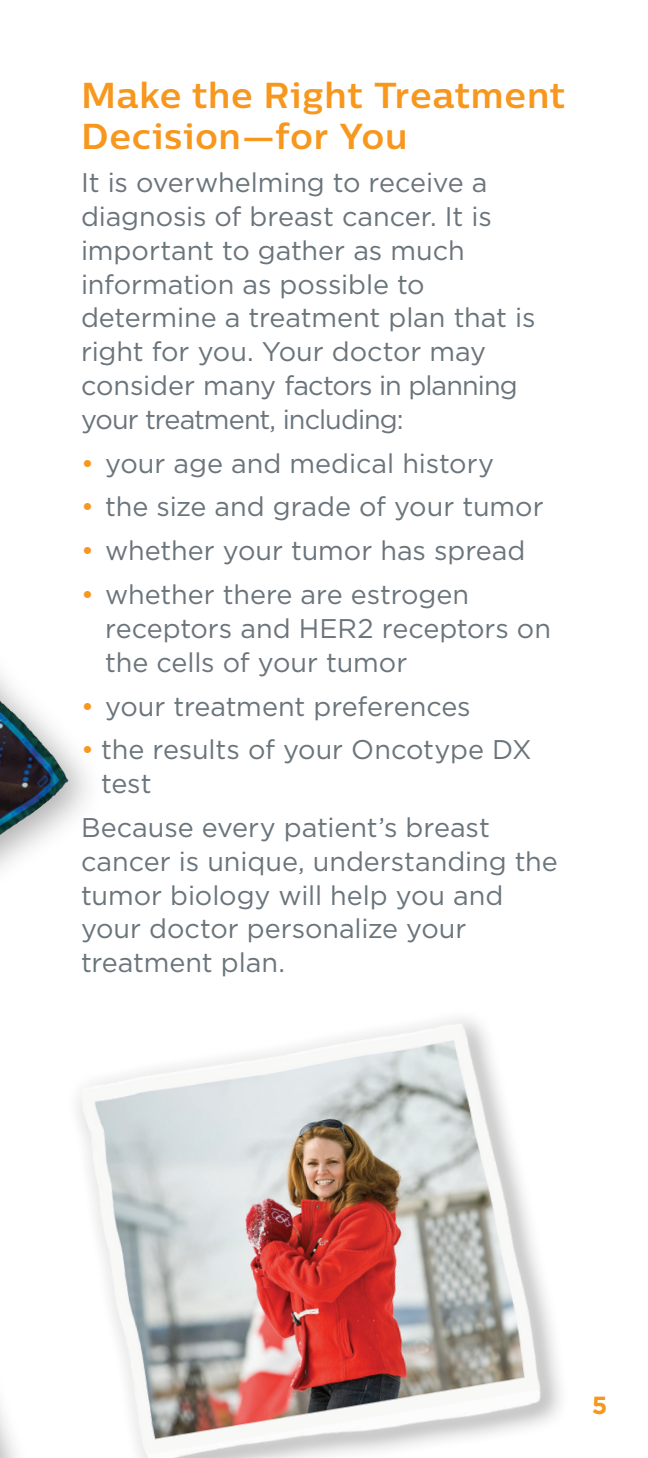
<style>
.page{position:relative;width:648px;height:1458px;background:#fff}
.page>*{position:absolute;margin:0;border:0;box-sizing:border-box;transform-origin:0 0}
.Subheading_PMS144{font:700 36px/40.5px "Centrale Sans";letter-spacing:-.005em;color:#f7971d}
.Body{font:27px/33.8px "Gotham";letter-spacing:-.01em;color:#6a747b}
.Bullet_Body{font:27px/33.8px "Gotham";color:#6a747b}
.Body_Last{font:27px/33.8px "Gotham";color:#6a747b}
.t1{font:700 24.75px "Gotham";color:#f7971d}
.s1{color:#f7971d}
</style>
<div class="page">
<img style="left:0;top:674px;width:88px;height:182px">
<img style="left:77px;top:1018px;width:484px;height:440px">
<p class="Subheading_PMS144" style="left:81px;top:74px;width:487px">Make the Right Treatment<br>Decision—for You</p>
<p class="Body" style="left:81px;top:165px;width:456px">It is overwhelming to receive a diagnosis of breast cancer. It is important to gather as much information as possible to determine a treatment plan that is right for you. Your doctor may consider many factors in planning your treatment, including:</p>
<p class="Bullet_Body" style="left:81px;top:445px;width:415px"><span class="s1">•</span> your age and medical history</p>
<p class="Bullet_Body" style="left:81px;top:489px;width:464px"><span class="s1">•</span> the size and grade of your tumor</p>
<p class="Bullet_Body" style="left:81px;top:533px;width:446px"><span class="s1">•</span> whether your tumor has spread</p>
<p class="Bullet_Body" style="left:105px;top:577px;width:447px;text-indent:-24px"><span class="s1">•</span> whether there are estrogen receptors and HER2 receptors on the cells of your tumor</p>
<p class="Bullet_Body" style="left:81px;top:688px;width:391px"><span class="s1">•</span> your treatment preferences</p>
<p class="Bullet_Body" style="left:101px;top:732px;width:432px;text-indent:-20px"><span class="s1">•</span> the results of your Oncotype DX test</p>
<p class="Body_Last" style="left:81px;top:810px;width:478px">Because every patient’s breast cancer is unique, understanding the tumor biology will help you and your doctor personalize your treatment plan.</p>
<p class="t1" style="left:592px;top:1388px;width:17px">5</p>
</div>
